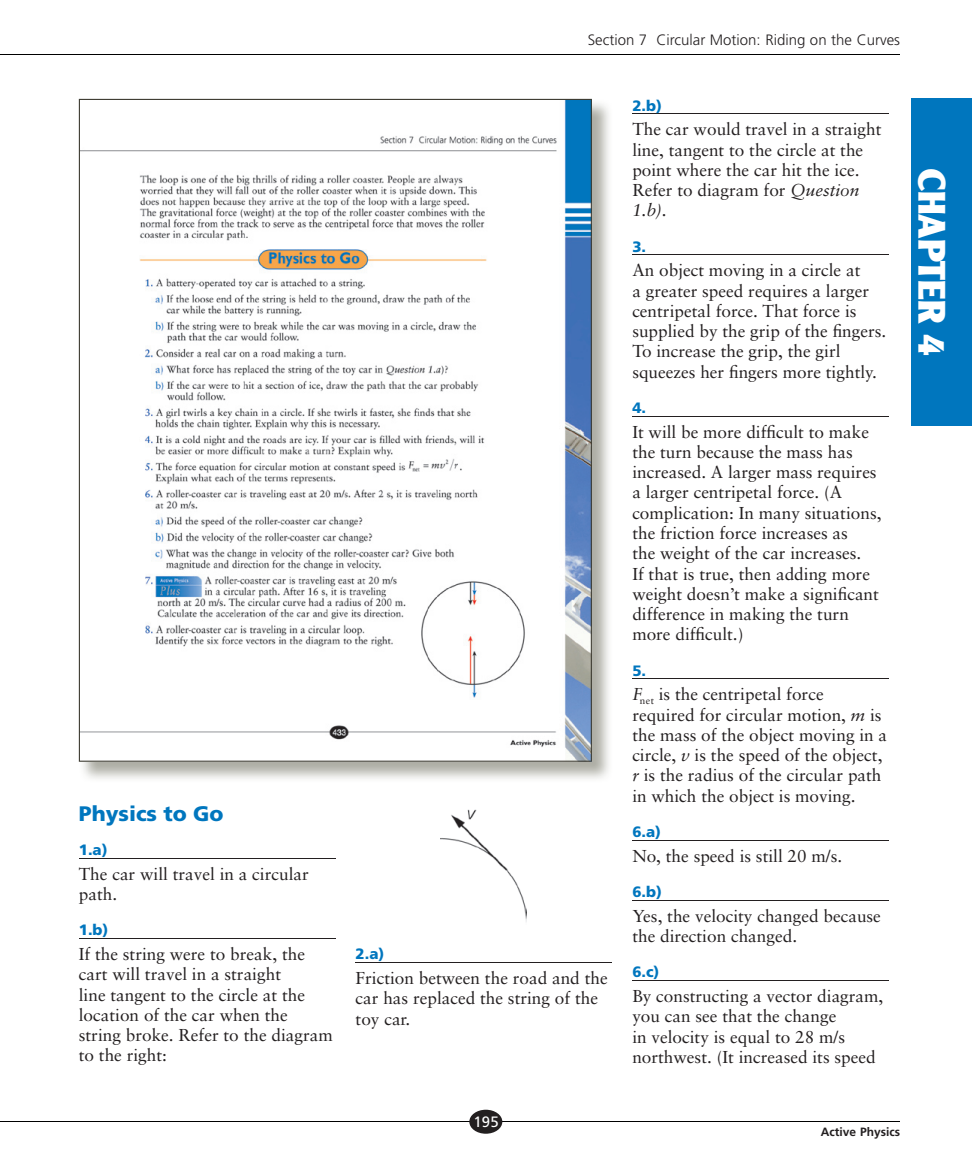
<style>
.page{position:relative;width:972px;height:1175px;background:#fff}
.page>*{position:absolute;margin:0;border:0;box-sizing:border-box;transform-origin:0 0}
.t1{font:900 37.5px "Clearface Gothic LH";color:#fff}
.t2{font:900 21px "Frutiger";color:#0076be}
.t3{font:17.25px/20.2px "Sabon";color:#231f20}
.t4{font:300 15px "Frutiger";color:#231f20}
.t5{font:900 15px "Frutiger";color:#0076be}
.t6{font:15px "Frutiger";color:#fff}
.t7{font:700 12px "Frutiger";color:#231f20}
.s1{font-style:italic}
</style>
<div class="page">
<hr style="left:0;top:1120px;width:900px;height:1px;background:#000">
<hr style="left:0;top:54px;width:900px;height:1px;background:#000">
<div style="left:469px;top:1109px;width:33px;height:24px;background:#231f20;border-radius:50%"></div>
<div style="left:911px;top:99px;width:61px;height:327px;background:#0076be"></div>
<img style="left:79px;top:103px;width:530px;height:676px">
<svg style="left:79px;top:99px;width:513px;height:662px"></svg>
<hr style="left:79px;top:858px;width:256px;height:1px;background:#231f20">
<hr style="left:79px;top:938px;width:256px;height:1px;background:#231f20">
<hr style="left:356px;top:962px;width:256px;height:1px;background:#231f20">
<img style="left:441px;top:809px;width:86px;height:113px">
<hr style="left:632px;top:114px;width:257px;height:1px;background:#231f20">
<hr style="left:632px;top:255px;width:257px;height:1px;background:#231f20">
<hr style="left:632px;top:416px;width:257px;height:1px;background:#231f20">
<hr style="left:632px;top:678px;width:257px;height:1px;background:#231f20">
<hr style="left:632px;top:840px;width:257px;height:1px;background:#231f20">
<hr style="left:632px;top:900px;width:257px;height:1px;background:#231f20">
<hr style="left:632px;top:980px;width:257px;height:1px;background:#231f20">
<p class="t4" style="left:588px;top:31px;width:314px">Section 7 Circular Motion: Riding on the Curves</p>
<p class="t2" style="left:79px;top:801px;width:146px">Physics to Go</p>
<p class="t5" style="left:79px;top:840px;width:30px">1.a)</p>
<p class="t3" style="left:79px;top:863px;width:232px">The car will travel in a circular path.</p>
<p class="t5" style="left:79px;top:921px;width:31px">1.b)</p>
<p class="t3" style="left:79px;top:943px;width:255px">If the string were to break, the cart will travel in a straight<br>line tangent to the circle at the location of the car when the string broke. Refer to the diagram to the right:</p>
<p class="t5" style="left:356px;top:945px;width:30px">2.a)</p>
<p class="t3" style="left:356px;top:967px;width:254px">Friction between the road and the car has replaced the string of the toy car.</p>
<p class="t6" style="left:474px;top:1112px;width:27px">195</p>
<p class="t5" style="left:632px;top:96px;width:31px">2.b)</p>
<p class="t3" style="left:632px;top:119px;width:251px">The car would travel in a straight line, tangent to the circle at the point where the car hit the ice.<br>Refer to diagram for <span class="s1">Question<br>1.b).</span></p>
<p class="t5" style="left:632px;top:237px;width:15px">3.</p>
<p class="t3" style="left:632px;top:260px;width:256px">An object moving in a circle at<br>a greater speed requires a larger centripetal force. That force is supplied by the grip of the fingers.<br>To increase the grip, the girl squeezes her fingers more tightly.</p>
<p class="t5" style="left:632px;top:398px;width:15px">4.</p>
<p class="t3" style="left:632px;top:421px;width:251px">It will be more difficult to make the turn because the mass has increased. A larger mass requires a larger centripetal force. (A complication: In many situations, the friction force increases as<br>the weight of the car increases.<br>If that is true, then adding more weight doesn’t make a significant difference in making the turn more difficult.)</p>
<p class="t5" style="left:632px;top:661px;width:15px">5.</p>
<p class="t3" style="left:632px;top:684px;width:256px"><span class="s1">F</span><sub>net</sub> is the centripetal force required for circular motion, <span class="s1">m</span> is the mass of the object moving in a circle, <span class="s1">v</span> is the speed of the object, <span class="s1">r</span> is the radius of the circular path in which the object is moving.</p>
<p class="t5" style="left:632px;top:822px;width:30px">6.a)</p>
<p class="t3" style="left:632px;top:845px;width:211px">No, the speed is still 20 m/s.</p>
<p class="t5" style="left:632px;top:882px;width:31px">6.b)</p>
<p class="t3" style="left:632px;top:905px;width:250px">Yes, the velocity changed because the direction changed.</p>
<p class="t5" style="left:632px;top:963px;width:29px">6.c)</p>
<p class="t3" style="left:632px;top:985px;width:253px">By constructing a vector diagram, you can see that the change<br>in velocity is equal to 28 m/s northwest. (It increased its speed</p>
<h1 class="t1" style="left:955px;top:168px;width:190px;rotate:90deg">CHAPTER 4</h1>
<p class="t7" style="left:821px;top:1124px;width:81px">Active Physics</p>
</div>
